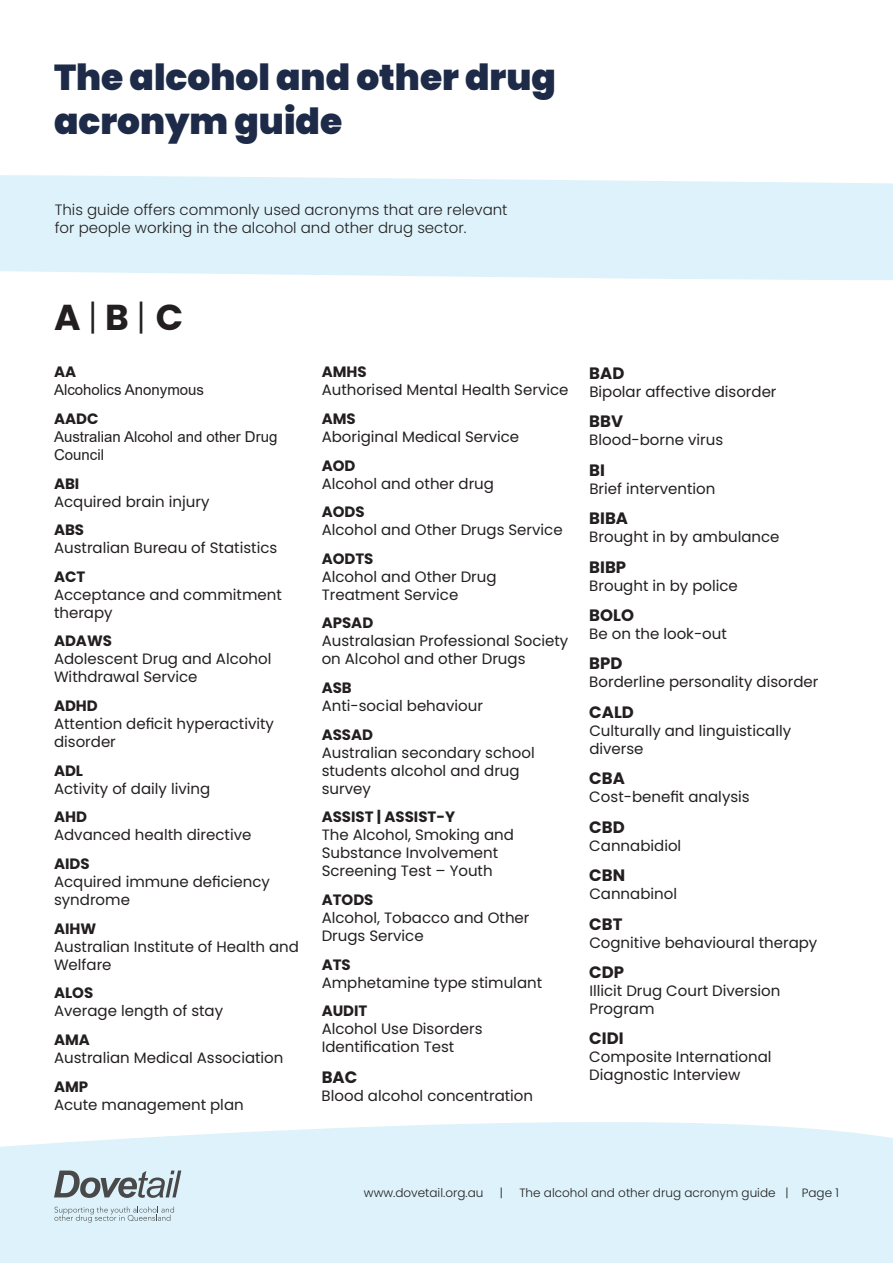
<style>
.page{position:relative;width:893px;height:1263px;background:#fff}
.page>*{position:absolute;margin:0;border:0;box-sizing:border-box;transform-origin:0 0}
.t1{font:900 36px/43.2px "Poppins";color:#1d2b48}
.t2{font:700 36px "Poppins";color:#231f20}
.t3{font:700 16.5px "Poppins";color:#231f20}
.t4{font:15px/18px "Poppins";color:#231f20}
.t5{font:700 15px "Poppins";color:#231f20}
.t6{font:300 15px/18px "Poppins";color:#231f20}
.t7{font:15px/18px "Arial";color:#231f20}
.t8{font:300 12px "Poppins";color:#231f20}
.s1{font-weight:300}
</style>
<div class="page">
<div style="left:181px;top:1122px;width:712px;height:141px;background:#ddf2fa"></div>
<svg style="left:0;top:1135px;width:181px;height:128px;background:#d3e5ed"></svg>
<svg style="left:0;top:175px;width:893px;height:105px;background:#dff2fa"></svg>
<h1 class="t1" style="left:54px;top:56px;width:503px">The alcohol and other drug acronym guide</h1>
<p class="t6" style="left:55px;top:201px;width:454px">This guide offers commonly used acronyms that are relevant for people working in the alcohol and other drug sector.</p>
<h1 class="t2" style="left:54px;top:296px;width:131px">A <span class="s1">|</span> B <span class="s1">|</span> C</h1>
<p class="t5" style="left:54px;top:363px;width:24px">AA</p>
<p class="t7" style="left:54px;top:381px;width:152px">Alcoholics Anonymous</p>
<p class="t5" style="left:54px;top:410px;width:46px">AADC</p>
<p class="t7" style="left:54px;top:427px;width:225px">Australian Alcohol and other Drug<br>Council</p>
<p class="t5" style="left:54px;top:474px;width:27px">ABI</p>
<p class="t4" style="left:54px;top:492px;width:157px">Acquired brain injury</p>
<p class="t5" style="left:54px;top:521px;width:32px">ABS</p>
<p class="t4" style="left:54px;top:539px;width:225px">Australian Bureau of Statistics</p>
<p class="t5" style="left:54px;top:568px;width:33px">ACT</p>
<p class="t4" style="left:54px;top:586px;width:229px">Acceptance and commitment therapy</p>
<p class="t5" style="left:54px;top:632px;width:60px">ADAWS</p>
<p class="t4" style="left:54px;top:650px;width:219px">Adolescent Drug and Alcohol<br>Withdrawal Service</p>
<p class="t5" style="left:54px;top:697px;width:45px">ADHD</p>
<p class="t4" style="left:54px;top:715px;width:222px">Attention deficit hyperactivity disorder</p>
<p class="t5" style="left:54px;top:762px;width:31px">ADL</p>
<p class="t4" style="left:54px;top:779px;width:158px">Activity of daily living</p>
<p class="t5" style="left:54px;top:808px;width:34px">AHD</p>
<p class="t4" style="left:54px;top:826px;width:199px">Advanced health directive</p>
<p class="t5" style="left:54px;top:855px;width:37px">AIDS</p>
<p class="t4" style="left:54px;top:873px;width:218px">Acquired immune deficiency syndrome</p>
<p class="t5" style="left:54px;top:920px;width:44px">AIHW</p>
<p class="t4" style="left:54px;top:937px;width:246px">Australian Institute of Health and<br>Welfare</p>
<p class="t5" style="left:54px;top:984px;width:41px">ALOS</p>
<p class="t4" style="left:54px;top:1002px;width:171px">Average length of stay</p>
<p class="t5" style="left:54px;top:1031px;width:37px">AMA</p>
<p class="t4" style="left:54px;top:1049px;width:231px">Australian Medical Association</p>
<p class="t5" style="left:54px;top:1077px;width:36px">AMP</p>
<p class="t4" style="left:54px;top:1095px;width:191px">Acute management plan</p>
<p class="t5" style="left:322px;top:363px;width:47px">AMHS</p>
<p class="t4" style="left:322px;top:381px;width:248px">Authorised Mental Health Service</p>
<p class="t5" style="left:322px;top:410px;width:36px">AMS</p>
<p class="t4" style="left:322px;top:428px;width:199px">Aboriginal Medical Service</p>
<p class="t5" style="left:322px;top:457px;width:35px">AOD</p>
<p class="t4" style="left:322px;top:474px;width:174px">Alcohol and other drug</p>
<p class="t5" style="left:322px;top:503px;width:44px">AODS</p>
<p class="t4" style="left:322px;top:521px;width:243px">Alcohol and Other Drugs Service</p>
<p class="t5" style="left:322px;top:550px;width:53px">AODTS</p>
<p class="t4" style="left:322px;top:568px;width:176px">Alcohol and Other Drug<br>Treatment Service</p>
<p class="t5" style="left:322px;top:614px;width:53px">APSAD</p>
<p class="t4" style="left:322px;top:632px;width:248px">Australasian Professional Society on Alcohol and other Drugs</p>
<p class="t5" style="left:322px;top:679px;width:32px">ASB</p>
<p class="t4" style="left:322px;top:697px;width:163px">Anti‑social behaviour</p>
<p class="t5" style="left:322px;top:726px;width:53px">ASSAD</p>
<p class="t4" style="left:322px;top:743px;width:215px">Australian secondary school students alcohol and drug survey</p>
<p class="t5" style="left:322px;top:808px;width:135px">ASSIST | ASSIST-Y</p>
<p class="t4" style="left:322px;top:826px;width:194px">The Alcohol, Smoking and<br>Substance Involvement<br>Screening Test – Youth</p>
<p class="t5" style="left:322px;top:891px;width:53px">ATODS</p>
<p class="t4" style="left:322px;top:909px;width:209px">Alcohol, Tobacco and Other<br>Drugs Service</p>
<p class="t5" style="left:322px;top:956px;width:31px">ATS</p>
<p class="t4" style="left:322px;top:973px;width:222px">Amphetamine type stimulant</p>
<p class="t5" style="left:322px;top:1002px;width:47px">AUDIT</p>
<p class="t4" style="left:322px;top:1020px;width:162px">Alcohol Use Disorders<br>Identification Test</p>
<p class="t3" style="left:322px;top:1067px;width:37px">BAC</p>
<p class="t4" style="left:322px;top:1086px;width:213px">Blood alcohol concentration</p>
<p class="t3" style="left:589px;top:363px;width:37px">BAD</p>
<p class="t4" style="left:589px;top:383px;width:189px">Bipolar affective disorder</p>
<p class="t3" style="left:589px;top:412px;width:35px">BBV</p>
<p class="t4" style="left:589px;top:431px;width:135px">Blood-borne virus</p>
<p class="t3" style="left:589px;top:460px;width:17px">BI</p>
<p class="t4" style="left:589px;top:479px;width:128px">Brief intervention</p>
<p class="t3" style="left:589px;top:509px;width:40px">BIBA</p>
<p class="t4" style="left:589px;top:528px;width:192px">Brought in by ambulance</p>
<p class="t3" style="left:589px;top:557px;width:38px">BIBP</p>
<p class="t4" style="left:589px;top:576px;width:150px">Brought in by police</p>
<p class="t3" style="left:589px;top:606px;width:46px">BOLO</p>
<p class="t4" style="left:589px;top:625px;width:139px">Be on the look‑out</p>
<p class="t3" style="left:589px;top:654px;width:35px">BPD</p>
<p class="t4" style="left:589px;top:673px;width:231px">Borderline personality disorder</p>
<p class="t3" style="left:589px;top:702px;width:46px">CALD</p>
<p class="t4" style="left:589px;top:722px;width:203px">Culturally and linguistically diverse</p>
<p class="t3" style="left:589px;top:769px;width:37px">CBA</p>
<p class="t4" style="left:589px;top:788px;width:162px">Cost‑benefit analysis</p>
<p class="t3" style="left:589px;top:817px;width:37px">CBD</p>
<p class="t4" style="left:589px;top:836px;width:94px">Cannabidiol</p>
<p class="t3" style="left:589px;top:866px;width:37px">CBN</p>
<p class="t4" style="left:589px;top:885px;width:89px">Cannabinol</p>
<p class="t3" style="left:589px;top:914px;width:35px">CBT</p>
<p class="t4" style="left:589px;top:933px;width:230px">Cognitive behavioural therapy</p>
<p class="t3" style="left:589px;top:963px;width:36px">CDP</p>
<p class="t4" style="left:589px;top:982px;width:193px">Illicit Drug Court Diversion<br>Program</p>
<p class="t3" style="left:589px;top:1029px;width:36px">CIDI</p>
<p class="t4" style="left:589px;top:1048px;width:184px">Composite International<br>Diagnostic Interview</p>
<p class="t8" style="left:364px;top:1185px;width:121px">www.dovetail.org.au</p>
<p class="t8" style="left:500px;top:1185px;width:5px">|</p>
<p class="t8" style="left:519px;top:1185px;width:321px">The alcohol and other drug acronym guide | Page 1</p>
</div>
